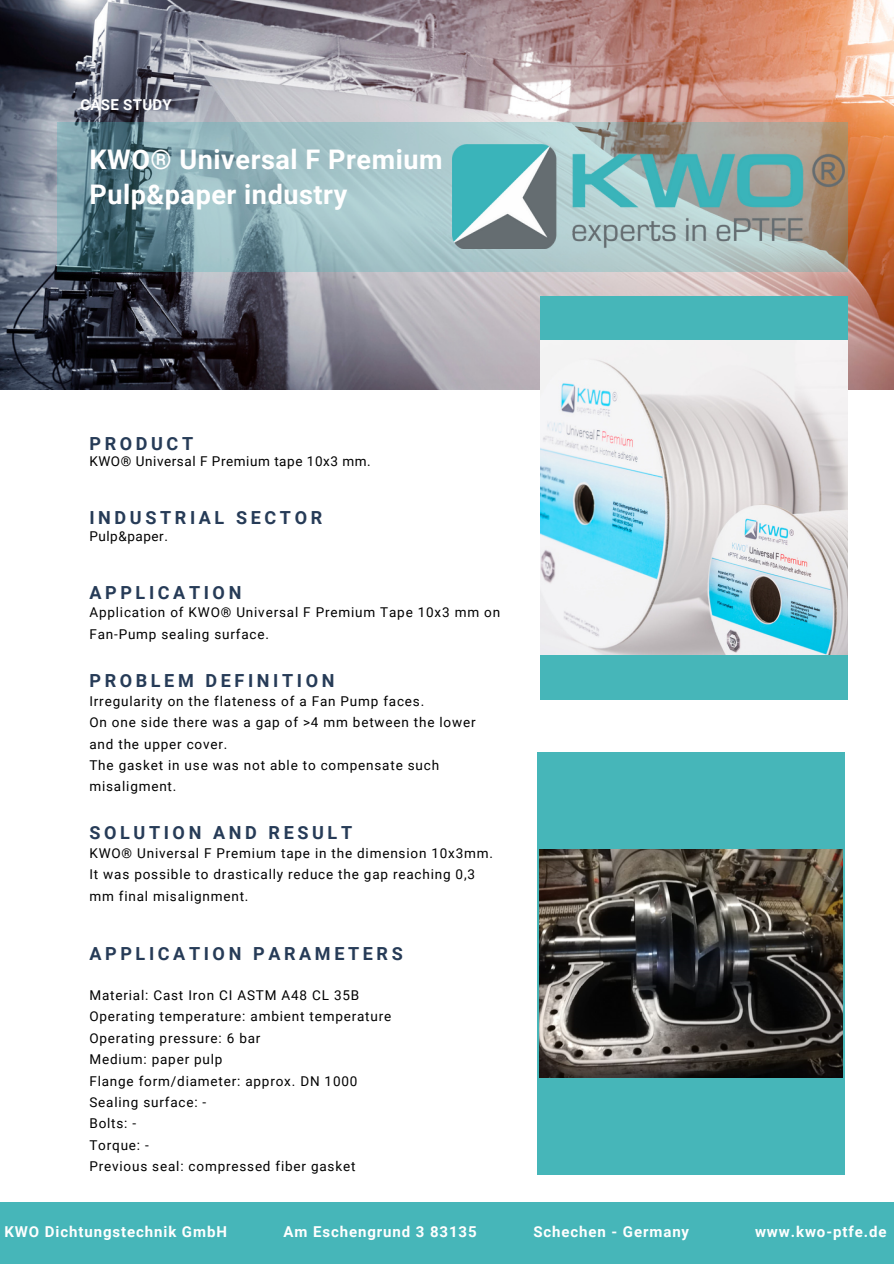
<style>
.page{position:relative;width:894px;height:1264px;background:#fff}
.page>*{position:absolute;margin:0;border:0;box-sizing:border-box;transform-origin:0 0}
.t1{font:700 27px "Roboto";letter-spacing:.02em;color:#fff}
.t2{font:700 18px "Roboto";letter-spacing:.2em;color:#263b57}
.t3{font:700 18px "Roboto";color:#fefefe}
.t4{font:700 15px "Roboto";letter-spacing:.06em;color:#fff}
.t5{font:700 15px "Roboto";letter-spacing:.02em;color:#fff}
.t6{font:13.5px/21.5px "Roboto";letter-spacing:.06em;color:#000}
.t7{font:13.5px "Roboto";letter-spacing:.04em;color:#000}
</style>
<div class="page">
<img style="left:0;top:0;width:893px;height:390px">
<svg style="left:57px;top:122px;width:790px;height:150px;background:#91adb1"></svg>
<div style="left:540px;top:296px;width:307px;height:403px;background:#46b6b9"></div>
<div style="left:537px;top:752px;width:307px;height:423px;background:#46b6b9"></div>
<img style="left:452px;top:145px;width:392px;height:103px">
<img style="left:540px;top:340px;width:307px;height:315px">
<img style="left:539px;top:849px;width:303px;height:228px">
<div style="left:0;top:1202px;width:893px;height:61px;background:#46b6b9"></div>
<p class="t5" style="left:80px;top:96px;width:93px">CASE STUDY</p>
<p class="t1" style="left:89px;top:144px;width:354px">KWO® Universal F Premium</p>
<p class="t1" style="left:89px;top:179px;width:259px">Pulp&amp;paper industry</p>
<p class="t2" style="left:89px;top:433px;width:105px">PRODUCT</p>
<p class="t7" style="left:89px;top:454px;width:283px">KWO® Universal F Premium tape 10x3 mm.</p>
<p class="t2" style="left:89px;top:508px;width:234px">INDUSTRIAL SECTOR</p>
<p class="t7" style="left:89px;top:528px;width:80px">Pulp&amp;paper.</p>
<p class="t2" style="left:89px;top:582px;width:153px">APPLICATION</p>
<p class="t6" style="left:89px;top:602px;width:412px">Application of KWO® Universal F Premium Tape 10x3 mm on<br>Fan-Pump sealing surface.</p>
<p class="t2" style="left:89px;top:670px;width:246px">PROBLEM DEFINITION</p>
<p class="t6" style="left:89px;top:690px;width:336px">Irregularity on the flateness of a Fan Pump faces.</p>
<p class="t6" style="left:89px;top:712px;width:387px">On one side there was a gap of &gt;4 mm between the lower and the upper cover.</p>
<p class="t6" style="left:89px;top:754px;width:351px">The gasket in use was not able to compensate such misaligment.</p>
<p class="t2" style="left:89px;top:822px;width:264px">SOLUTION AND RESULT</p>
<p class="t6" style="left:89px;top:842px;width:405px">KWO® Universal F Premium tape in the dimension 10x3mm.</p>
<p class="t6" style="left:89px;top:864px;width:387px">It was possible to drastically reduce the gap reaching 0,3 mm final misalignment.</p>
<p class="t2" style="left:89px;top:943px;width:315px">APPLICATION PARAMETERS</p>
<p class="t6" style="left:89px;top:984px;width:271px">Material: Cast Iron CI ASTM A48 CL 35B</p>
<p class="t6" style="left:89px;top:1006px;width:303px">Operating temperature: ambient temperature</p>
<p class="t6" style="left:89px;top:1027px;width:172px">Operating pressure: 6 bar</p>
<p class="t6" style="left:89px;top:1048px;width:135px">Medium: paper pulp</p>
<p class="t6" style="left:89px;top:1070px;width:269px">Flange form/diameter: approx. DN 1000</p>
<p class="t6" style="left:89px;top:1091px;width:118px">Sealing surface: -</p>
<p class="t6" style="left:89px;top:1113px;width:48px">Bolts: -</p>
<p class="t6" style="left:89px;top:1134px;width:61px">Torque: -</p>
<p class="t6" style="left:89px;top:1155px;width:267px">Previous seal: compressed fiber gasket</p>
<p class="t4" style="left:5px;top:1223px;width:224px">KWO Dichtungstechnik GmbH</p>
<p class="t4" style="left:283px;top:1223px;width:195px">Am Eschengrund 3 83135</p>
<p class="t4" style="left:533px;top:1223px;width:157px">Schechen - Germany</p>
<p class="t4" style="left:754px;top:1223px;width:133px">www.kwo-ptfe.de</p>
<p class="t3" style="left:381px;top:1222px;width:144px">www.kwo-ptfe.de</p>
</div>
